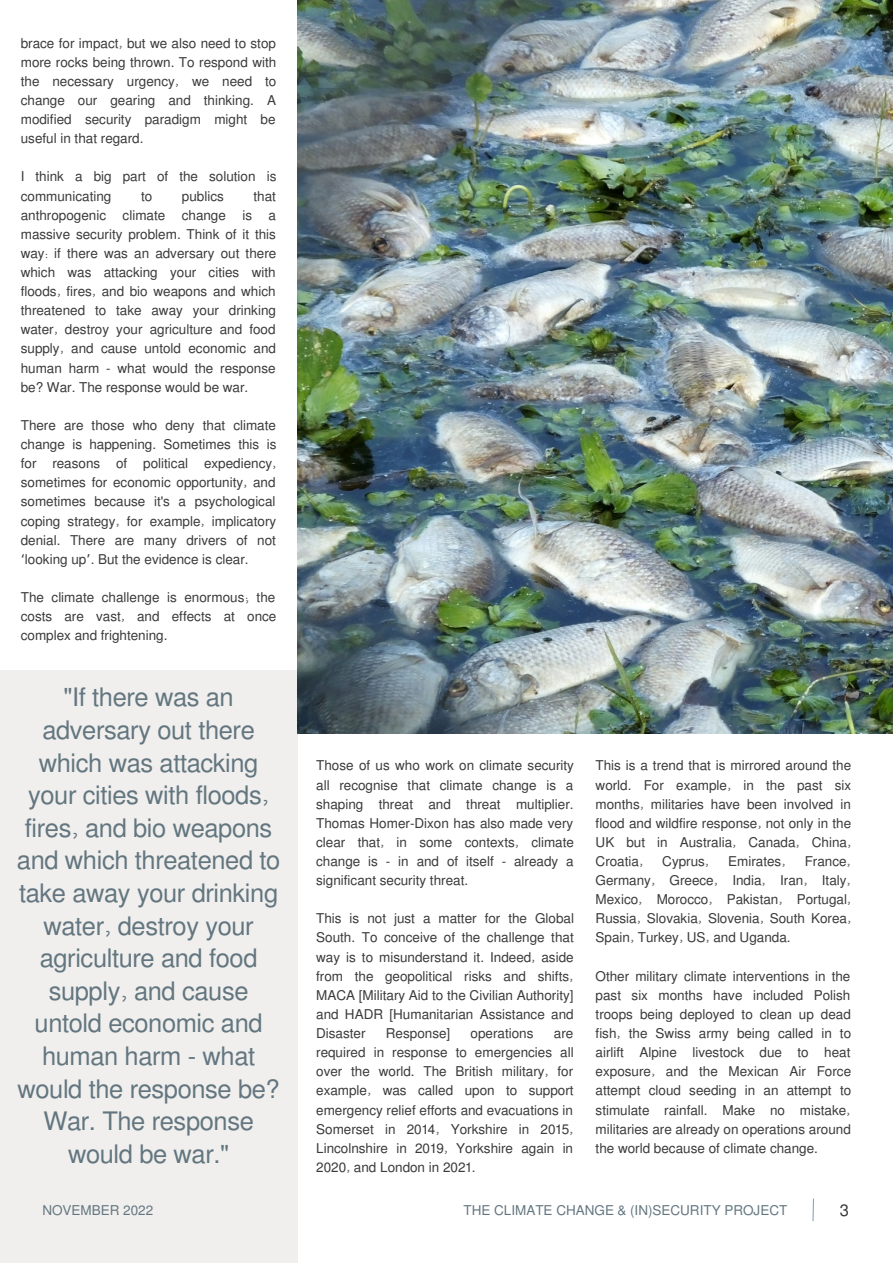
<style>
.page{position:relative;width:893px;height:1264px;background:#fff}
.page>*{position:absolute;margin:0;border:0;box-sizing:border-box;transform-origin:0 0}
.t1{font:25.5px/32.5px "Mukti";letter-spacing:-.015em;color:#637680;text-align:center}
.t2{font:16.5px "Mukti";color:#3b3939}
.t3{font:13.5px/19px "Mukti";color:#3b3939;text-align:justify}
.t4{font:13.5px "Mukti";color:#637680}
.s1{font-family:"Noto Sans Gurmukhi"}
</style>
<div class="page">
<div style="left:0;top:670px;width:297px;height:592px;background:#f0efed"></div>
<svg style="left:812px;top:1198px;width:2px;height:23px"></svg>
<img style="left:297px;top:0;width:595px;height:733px">
<p class="t3" style="left:21px;top:33px;width:257px">brace for impact, but we also need to stop more rocks being thrown. To respond with the necessary urgency, we need to change our gearing and thinking. A modified security paradigm might be useful in that regard.</p>
<p class="t3" style="left:21px;top:166px;width:257px">I think a big part of the solution is communicating</p>
<p class="t3" style="left:21px;top:185px;width:257px;text-indent:233px">that anthropogenic climate change is a massive security problem. Think of it this way: if there was an adversary out there which was attacking your cities with floods, fires, and bio weapons and which threatened to take away your drinking water, destroy your agriculture and food supply, and cause untold economic and human harm - what would the response be? War. The response would be war.</p>
<p class="t3" style="left:21px;top:415px;width:257px">There are those who deny that climate change is happening. Sometimes this is for reasons of political expediency, sometimes for economic opportunity, and sometimes because it's a psychological coping strategy, for example, implicatory denial. There are many drivers of not <span class="s1">‘</span>looking up<span class="s1">’</span>. But the evidence is clear.</p>
<p class="t3" style="left:21px;top:587px;width:257px">The climate challenge is enormous; the costs are vast, and effects at once complex and frightening.</p>
<p class="t3" style="left:141px;top:185px;width:13px">to</p>
<p class="t3" style="left:182px;top:185px;width:43px">publics</p>
<p class="t1" style="left:17px;top:679px;width:265px">"If there was an adversary out there which was attacking your cities with floods, fires, and bio weapons and which threatened to take away your drinking water, destroy your agriculture and food supply, and cause untold economic and human harm - what would the response be?<br>War. The response would be war."</p>
<p class="t3" style="left:316px;top:755px;width:259px">Those of us who work on climate security all recognise that climate change is a shaping threat and threat multiplier.<br>Thomas Homer-Dixon has also made very clear that, in some contexts, climate change is - in and of itself - already a significant security threat.</p>
<p class="t3" style="left:316px;top:908px;width:259px">This is not just a matter for the Global South. To conceive of the challenge that way is to misunderstand it. Indeed, aside from the geopolitical risks and shifts, MACA [Military Aid to the Civilian Authority] and HADR [Humanitarian Assistance and Disaster</p>
<p class="t3" style="left:386px;top:1023px;width:66px">Response]</p>
<p class="t3" style="left:470px;top:1023px;width:64px">operations</p>
<p class="t3" style="left:316px;top:1023px;width:259px;text-indent:238px">are required in response to emergencies all over the world. The British military, for example, was called upon to support emergency relief efforts and evacuations in Somerset in 2014, Yorkshire in 2015, Lincolnshire in 2019, Yorkshire again in 2020, and London in 2021.</p>
<p class="t3" style="left:595px;top:755px;width:257px">This is a trend that is mirrored around the world. For example, in the past six months, militaries have been involved in flood and wildfire response, not only in the UK but in Australia, Canada, China, Croatia,</p>
<p class="t3" style="left:662px;top:851px;width:48px">Cyprus,</p>
<p class="t3" style="left:728px;top:851px;width:59px">Emirates,</p>
<p class="t3" style="left:595px;top:851px;width:257px;text-indent:209px">France, Germany, Greece, India, Iran, Italy, Mexico, Morocco, Pakistan, Portugal, Russia, Slovakia, Slovenia, South Korea, Spain, Turkey, US, and Uganda.</p>
<p class="t3" style="left:595px;top:965px;width:257px">Other military climate interventions in the past six months have included Polish troops being deployed to clean up dead fish, the Swiss army being called in to airlift Alpine livestock due to heat exposure, and the Mexican Air Force attempt cloud seeding in an attempt to stimulate rainfall. Make no mistake, militaries are already on operations around the world because of climate change.</p>
<p class="t4" style="left:42px;top:1200px;width:112px">NOVEMBER 2022</p>
<p class="t4" style="left:463px;top:1200px;width:325px">THE CLIMATE CHANGE &amp; (IN)SECURITY PROJECT</p>
<p class="t2" style="left:839px;top:1198px;width:11px">3</p>
</div>
